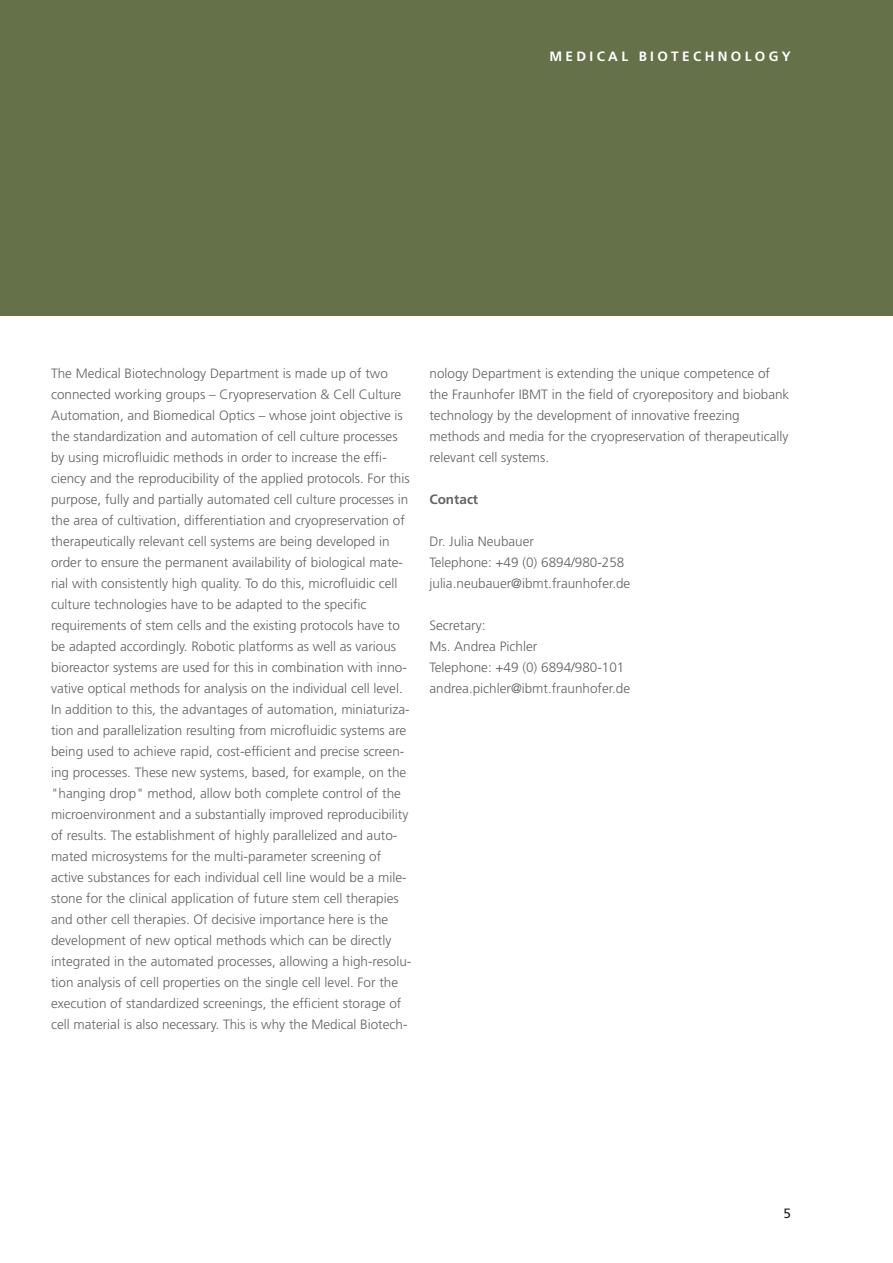
<style>
.page{position:relative;width:893px;height:1263px;background:#fff}
.page>*{position:absolute;margin:0;border:0;box-sizing:border-box;transform-origin:0 0}
.t1{font:300 13.5px/21px "Frutiger LT Std";color:#636366}
.t2{font:700 13.5px "Frutiger LT Std";color:#fff}
.t3{font:700 13.5px "Frutiger LT Std";color:#636366}
.t4{font:13.5px "Frutiger LT Std";color:#231f20}
</style>
<div class="page">
<div style="left:0;top:0;width:893px;height:315px;background:#657249"></div>
<p class="t2" style="left:549px;top:49px;width:13px">MED</p>
<p class="t2" style="left:589px;top:49px;width:19px">ICAL</p>
<p class="t2" style="left:639px;top:49px;width:32px">BIOTECHNOLOG</p>
<p class="t2" style="left:782px;top:49px;width:11px">Y</p>
<p class="t1" style="left:51px;top:363px;width:362px">The Medical Biotechnology Department is made up of two connected working groups – Cryopreservation &amp; Cell Culture Automation, and Biomedical Optics – whose joint objective is the standardization and automation of cell culture processes by using microfluidic methods in order to increase the effi&shy;ciency and the reproducibility of the applied protocols. For this purpose, fully and partially automated cell culture processes in the area of cultivation, differentiation and cryopreservation of therapeutically relevant cell systems are being developed in order to ensure the permanent availability of biological mate&shy;rial with consistently high quality. To do this, microfluidic cell culture technologies have to be adapted to the specific requirements of stem cells and the existing protocols have to be adapted accordingly. Robotic platforms as well as various bioreactor systems are used for this in combination with inno&shy;vative optical methods for analysis on the individual cell level.<br>In addition to this, the advantages of automation, miniaturiza&shy;tion and parallelization resulting from microfluidic systems are being used to achieve rapid, cost-efficient and precise screen&shy;ing processes. These new systems, based, for example, on the "hanging drop" method, allow both complete control of the microenvironment and a substantially improved reproducibility of results. The establishment of highly parallelized and auto&shy;mated microsystems for the multi-parameter screening of active substances for each individual cell line would be a mile&shy;stone for the clinical application of future stem cell therapies and other cell therapies. Of decisive importance here is the development of new optical methods which can be directly integrated in the automated processes, allowing a high-resolu&shy;tion analysis of cell properties on the single cell level. For the execution of standardized screenings, the efficient storage of cell material is also necessary. This is why the Medical Biotech-</p>
<p class="t1" style="left:429px;top:363px;width:361px">nology Department is extending the unique competence of the Fraunhofer IBMT in the field of cryorepository and biobank technology by the development of innovative freezing methods and media for the cryopreservation of therapeutically relevant cell systems.</p>
<p class="t3" style="left:429px;top:492px;width:50px">Contact</p>
<p class="t1" style="left:429px;top:531px;width:202px">Dr. Julia Neubauer<br>Telephone: +49 (0) 6894/980-258 julia.neubauer@ibmt.fraunhofer.de</p>
<p class="t1" style="left:429px;top:615px;width:202px">Secretary:<br>Ms. Andrea Pichler<br>Telephone: +49 (0) 6894/980-101 andrea.pichler@ibmt.fraunhofer.de</p>
<p class="t4" style="left:783px;top:1206px;width:9px">5</p>
</div>
